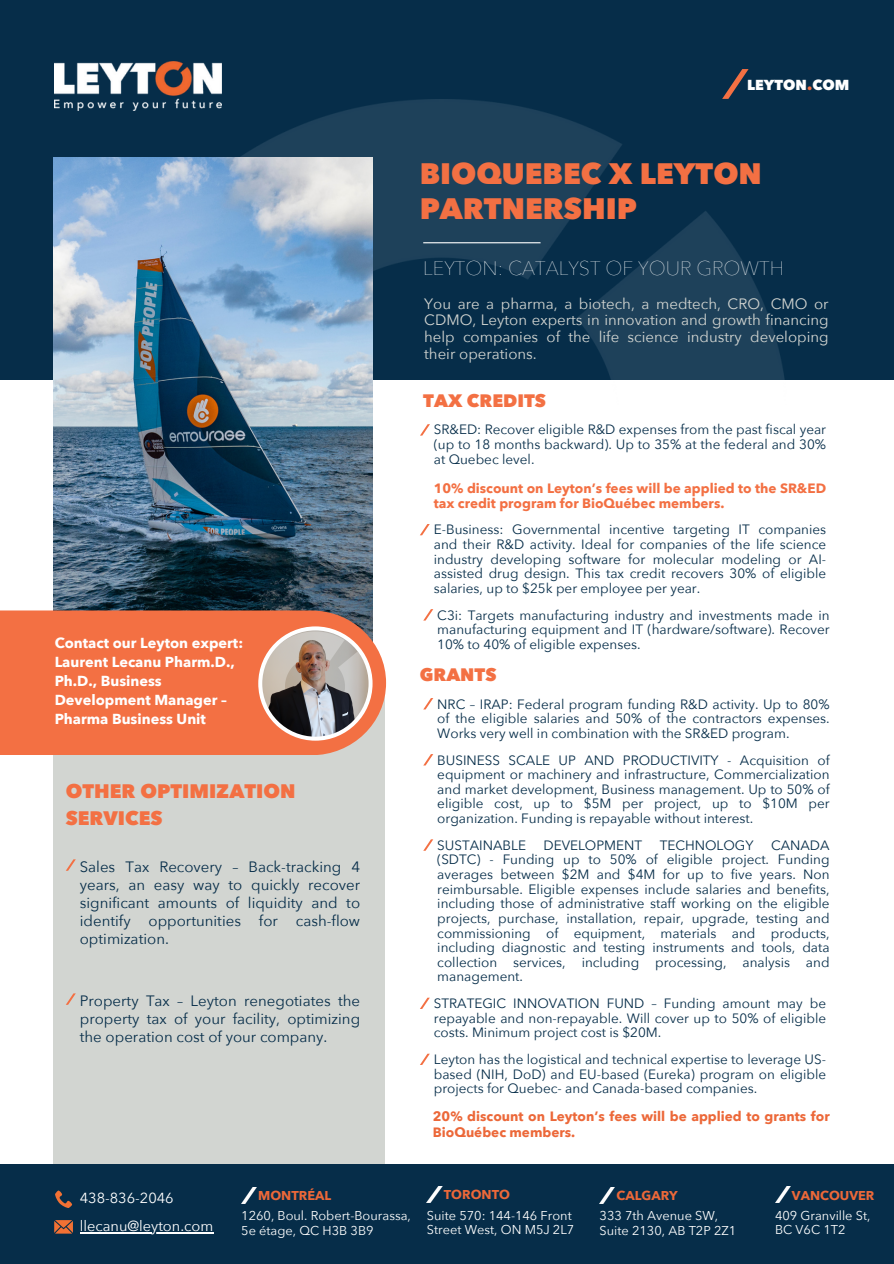
<style>
.page{position:relative;width:894px;height:1264px;background:#fff}
.page>*{position:absolute;margin:0;border:0;box-sizing:border-box;transform-origin:0 0}
.t1{font:800 29.55px/34.8px "Avenir Next";color:#f37043}
.t2{font:200 19.5px "Avenir Next";color:#fff}
.t3{font:800 19.5px/27px "Avenir Next";color:#f37043}
.t4{font:800 18px "Avenir Next";color:#f37043}
.t5{font:15px/18px "Avenir Next";color:#062d49;text-align:justify}
.t6{font:15px/16.8px "Avenir Next";color:#d2d5d1;text-align:justify}
.t7{font:700 14.55px/18.8px "Avenir Next";color:#fff}
.t8{font:14.55px "Avenir Next";color:#fff}
.t9{font:800 14.4px "Avenir Next";color:#fff}
.t10{font:13.5px/14.7px "Avenir Next";color:#062d49;text-align:justify}
.t11{font:700 13.5px/14.7px "Avenir Next";color:#f37043}
.t12{font:700 13.5px/15.8px "Avenir Next";color:#ec6839}
.t13{font:12.75px/15px "Avenir Next";color:#fff}
.t14{font:700 12.75px "Avenir Next";color:#ec6839}
.s1{color:#f37043}
</style>
<div class="page">
<div style="left:0;top:0;width:893px;height:380px;background:#062d49"></div>
<div style="left:53px;top:683px;width:331px;height:491px;background:#d2d5d1"></div>
<img style="left:97px;top:100px;width:688px;height:305px">
<svg style="left:722px;top:69px;width:26px;height:30px"></svg>
<img style="left:53px;top:158px;width:319px;height:452px">
<div style="left:0;top:610px;width:386px;height:145px;background:#f37043"></div>
<hr style="left:423px;top:242px;width:117px;height:1px;background:#fff">
<div style="left:0;top:1164px;width:893px;height:99px;background:#062d49"></div>
<svg style="left:55px;top:1190px;width:17px;height:17px"></svg>
<svg style="left:54px;top:1220px;width:19px;height:13px"></svg>
<img style="left:241px;top:1187px;width:16px;height:16px">
<img style="left:427px;top:1186px;width:16px;height:16px">
<img style="left:599px;top:1187px;width:16px;height:16px">
<img style="left:775px;top:1186px;width:16px;height:16px">
<svg style="left:420px;top:424px;width:10px;height:11px"></svg>
<svg style="left:423px;top:609px;width:10px;height:11px"></svg>
<svg style="left:423px;top:698px;width:10px;height:11px"></svg>
<svg style="left:420px;top:524px;width:9px;height:11px"></svg>
<svg style="left:423px;top:754px;width:10px;height:11px"></svg>
<svg style="left:424px;top:839px;width:9px;height:11px"></svg>
<svg style="left:420px;top:997px;width:9px;height:12px"></svg>
<svg style="left:420px;top:1053px;width:9px;height:12px"></svg>
<svg style="left:258px;top:626px;width:114px;height:114px;background:#b19286"></svg>
<img style="left:55px;top:61px;width:166px;height:50px">
<svg style="left:66px;top:859px;width:10px;height:11px"></svg>
<svg style="left:66px;top:993px;width:10px;height:11px"></svg>
<hr style="left:80px;top:1232px;width:133px;height:1px;background:#fff">
<p class="t9" style="left:747px;top:76px;width:104px">LEYTON<span class="s1">.</span>COM</p>
<p class="t7" style="left:55px;top:634px;width:190px">Contact our Leyton expert:<br>Laurent Lecanu Pharm.D.,<br>Ph.D., Business<br>Development Manager –<br>Pharma Business Unit</p>
<p class="t3" style="left:66px;top:778px;width:231px">OTHER OPTIMIZATION<br>SERVICES</p>
<p class="t5" style="left:80px;top:858px;width:282px">Sales Tax Recovery – Back-tracking 4 years, an easy way to quickly recover significant amounts of liquidity and to identify opportunities for cash-flow optimization.</p>
<p class="t5" style="left:80px;top:992px;width:282px">Property Tax – Leyton renegotiates the property tax of your facility, optimizing the operation cost of your company.</p>
<p class="t1" style="left:419px;top:157px;width:343px">BIOQUEBEC X LEYTON<br>PARTNERSHIP</p>
<p class="t2" style="left:423px;top:255px;width:362px">LEYTON: CATALYST OF YOUR GROWTH</p>
<p class="t6" style="left:424px;top:295px;width:406px">You are a pharma, a biotech, a medtech, CRO, CMO or CDMO, Leyton experts in innovation and growth financing help companies of the life science industry developing their operations.</p>
<p class="t4" style="left:423px;top:389px;width:124px">TAX CREDITS</p>
<p class="t10" style="left:433px;top:423px;width:394px">SR&amp;ED: Recover eligible R&amp;D expenses from the past fiscal year (up to 18 months backward). Up to 35% at the federal and 30% at Quebec level.</p>
<p class="t11" style="left:433px;top:481px;width:394px">10% discount on Leyton’s fees will be applied to the SR&amp;ED tax credit program for BioQuébec members.</p>
<p class="t10" style="left:433px;top:522px;width:394px">E-Business: Governmental incentive targeting IT companies and their R&amp;D activity. Ideal for companies of the life science industry developing software for molecular modeling or AI&shy;assisted drug design. This tax credit recovers 30% of eligible salaries, up to $25k per employee per year.</p>
<p class="t10" style="left:437px;top:608px;width:394px">C3i: Targets manufacturing industry and investments made in manufacturing equipment and IT (hardware/software). Recover 10% to 40% of eligible expenses.</p>
<p class="t4" style="left:419px;top:663px;width:78px">GRANTS</p>
<p class="t10" style="left:437px;top:697px;width:394px">NRC – IRAP: Federal program funding R&amp;D activity. Up to 80% of the eligible salaries and 50% of the contractors expenses.<br>Works very well in combination with the SR&amp;ED program.</p>
<p class="t10" style="left:437px;top:753px;width:394px">BUSINESS SCALE UP AND PRODUCTIVITY - Acquisition of equipment or machinery and infrastructure, Commercialization and market development, Business management. Up to 50% of eligible cost, up to $5M per project, up to $10M per organization. Funding is repayable without interest.</p>
<p class="t10" style="left:437px;top:838px;width:90px">SUSTAINABLE</p>
<p class="t10" style="left:543px;top:838px;width:100px">DEVELOPMENT</p>
<p class="t10" style="left:659px;top:838px;width:95px">TECHNOLOGY</p>
<p class="t10" style="left:437px;top:838px;width:394px;text-indent:333px">CANADA (SDTC) - Funding up to 50% of eligible project. Funding averages between $2M and $4M for up to five years. Non reimbursable. Eligible expenses include salaries and benefits, including those of administrative staff working on the eligible projects, purchase, installation, repair, upgrade, testing and commissioning of equipment, materials and products, including diagnostic and testing instruments and tools, data collection services, including processing, analysis and management.</p>
<p class="t10" style="left:433px;top:996px;width:394px">STRATEGIC INNOVATION FUND – Funding amount may be repayable and non-repayable. Will cover up to 50% of eligible costs. Minimum project cost is $20M.</p>
<p class="t10" style="left:433px;top:1052px;width:394px">Leyton has the logistical and technical expertise to leverage US&shy;based (NIH, DoD) and EU-based (Eureka) program on eligible projects for Quebec- and Canada-based companies.</p>
<p class="t12" style="left:433px;top:1108px;width:398px">20% discount on Leyton’s fees will be applied to grants for<br>BioQuébec members.</p>
<p class="t8" style="left:80px;top:1188px;width:95px">438-836-2046</p>
<p class="t8" style="left:80px;top:1216px;width:135px">llecanu@leyton.com</p>
<p class="t14" style="left:258px;top:1187px;width:74px">MONTRÉAL</p>
<p class="t13" style="left:241px;top:1208px;width:171px">1260, Boul. Robert-Bourassa,</p>
<p class="t13" style="left:241px;top:1223px;width:134px">5e étage, QC H3B 3B9</p>
<p class="t14" style="left:443px;top:1186px;width:68px">TORONTO</p>
<p class="t13" style="left:427px;top:1207px;width:149px">Suite 570: 144-146 Front<br>Street West, ON M5J 2L7</p>
<p class="t14" style="left:616px;top:1187px;width:63px">CALGARY</p>
<p class="t13" style="left:599px;top:1208px;width:120px">333 7th Avenue SW,</p>
<p class="t13" style="left:599px;top:1223px;width:138px">Suite 2130, AB T2P 2Z1</p>
<p class="t14" style="left:791px;top:1187px;width:84px">VANCOUVER</p>
<p class="t13" style="left:774px;top:1207px;width:97px">409 Granville St,</p>
<p class="t13" style="left:774px;top:1222px;width:72px">BC V6C 1T2</p>
</div>
